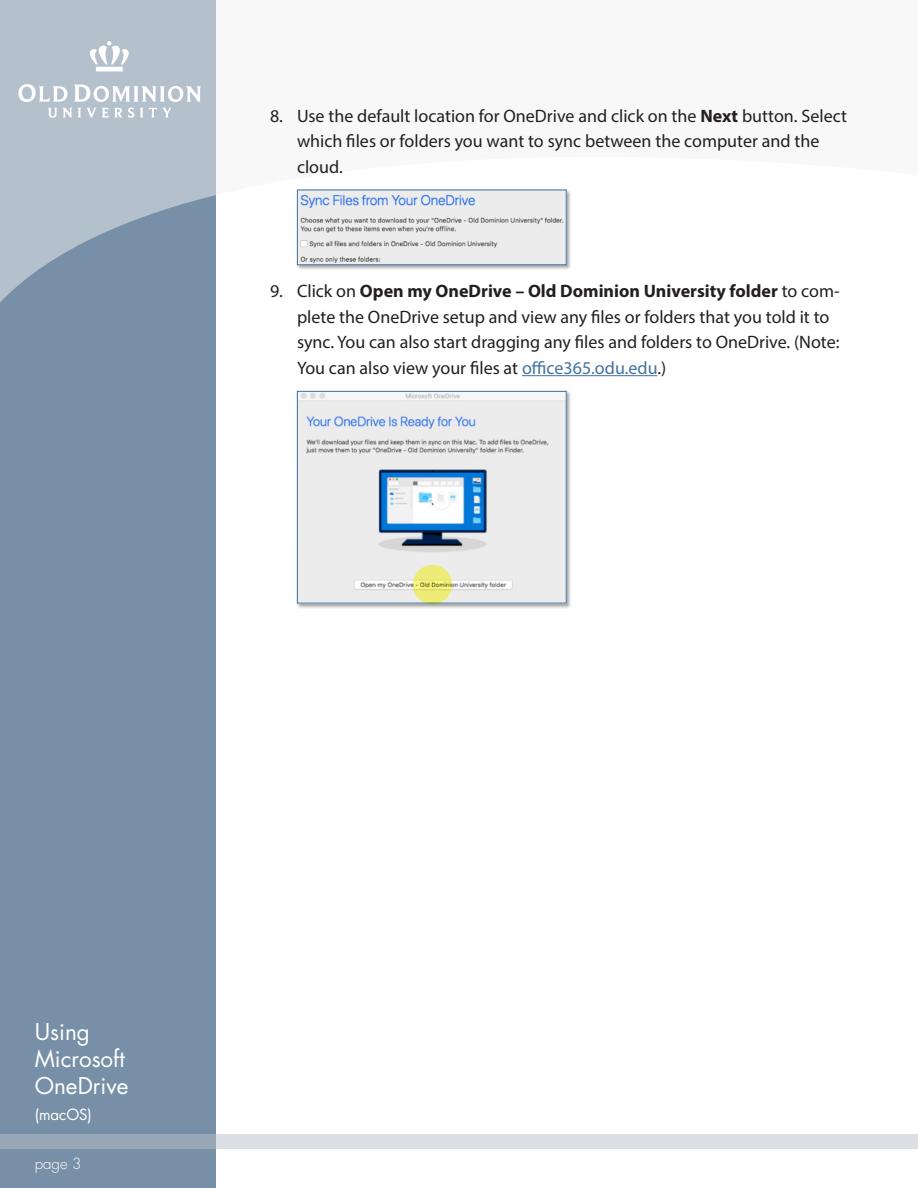
<style>
.page{position:relative;width:918px;height:1188px;background:#fff}
.page>*{position:absolute;margin:0;border:0;box-sizing:border-box;transform-origin:0 0}
.t1{font:22.5px/26.7px "Futura Std";color:#fff}
.body_copy{font:18px/25.5px "Myriad Pro";color:#231f20}
.t2{font:15px "Futura Std";color:#fff}
.t3{font:300 15px "Futura Std";color:#fff}
.s1{font-weight:700}
.s2{color:#41729e}
</style>
<div class="page">
<div style="left:0;top:0;width:216px;height:1188px;background:#7890a7"></div>
<svg style="left:0;top:0;width:216px;height:302px;fill:#b5c0cd"></svg>
<svg style="left:0;top:1134px;width:918px;height:14px;background:#ccd1d8"></svg>
<svg style="left:88px;top:41px;width:42px;height:30px"></svg>
<svg style="left:18px;top:84px;width:49px;height:18px"></svg>
<svg style="left:74px;top:84px;width:127px;height:18px;background:#d1d8e0"></svg>
<svg style="left:48px;top:108px;width:24px;height:10px"></svg>
<svg style="left:78px;top:108px;width:56px;height:10px"></svg>
<svg style="left:140px;top:108px;width:3px;height:9px"></svg>
<svg style="left:149px;top:108px;width:23px;height:9px"></svg>
<hr style="left:522px;top:375px;width:135px;height:1px;background:#41729e">
<div style="left:296px;top:189px;width:275px;height:81px;background:#231f20;opacity:.4"></div>
<img style="left:299px;top:192px;width:266px;height:71px">
<div style="left:297px;top:190px;width:270px;height:75px;border:1px solid #41729e"></div>
<div style="left:296px;top:390px;width:275px;height:219px;background:#231f20;opacity:.4"></div>
<img style="left:299px;top:393px;width:266px;height:208px">
<div style="left:297px;top:391px;width:270px;height:212px;border:1px solid #41729e"></div>
<svg style="left:413px;top:565px;width:39px;height:39px"></svg>
<p class="body_copy" style="left:297px;top:102px;width:551px;text-indent:-27px">8. Use the default location for OneDrive and click on the <span class="s1">Next</span> button. Select which files or folders you want to sync between the computer and the cloud.</p>
<p class="body_copy" style="left:297px;top:278px;width:544px;text-indent:-27px">9. Click on <span class="s1">Open my OneDrive – Old Dominion University folder</span> to com&shy;plete the OneDrive setup and view any files or folders that you told it to sync. You can also start dragging any files and folders to OneDrive. (Note:<br>You can also view your files at <span class="s2">office365.odu.edu</span>.)</p>
<p class="t1" style="left:35px;top:1019px;width:95px">Using<br>Microsoft<br>OneDrive</p>
<p class="t2" style="left:35px;top:1105px;width:59px">(macOS)</p>
<p class="t3" style="left:35px;top:1155px;width:48px">page 3</p>
</div>
